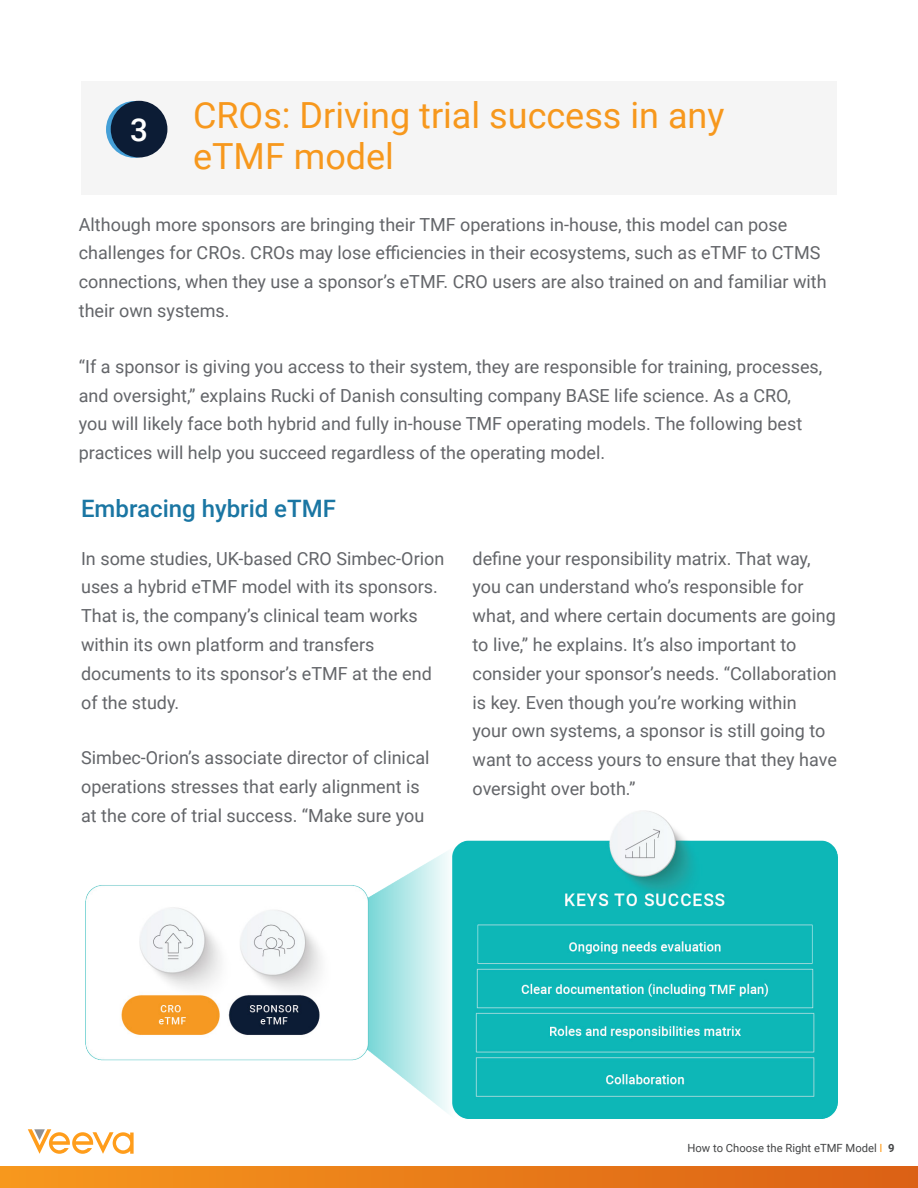
<style>
.page{position:relative;width:918px;height:1188px;background:#fff}
.page>*{position:absolute;margin:0;border:0;box-sizing:border-box;transform-origin:0 0}
.Paragraph_Style_1{font:36px/41.4px "Roboto";color:#f7981d}
.t1{font:500 31.5px "Roboto";color:#fff}
.Paragraph_Style_1-2{font:500 24px "Roboto";color:#1a76a3}
.Paragraph_Style_1-3{font:18px/28.8px "Roboto";color:#636569}
.t2{font:11.25px "Roboto";color:#434445}
.s1{color:#ff9d1b}
.s2{font-weight:700}
</style>
<div class="page">
<svg style="left:28px;top:1129px;width:106px;height:25px"></svg>
<div style="left:0;top:1167px;width:918px;height:21px;background:linear-gradient(to right,#f7981d,#db6015)"></div>
<div style="left:81px;top:81px;width:756px;height:113px;background:#f5f5f5"></div>
<img style="left:85px;top:810px;width:753px;height:309px">
<svg style="left:106px;top:101px;width:57px;height:57px"></svg>
<div style="left:111px;top:101px;width:56px;height:56px;background:#0c1c35;border-radius:50%"></div>
<p class="t1" style="left:130px;top:108px;width:19px">3</p>
<p class="Paragraph_Style_1" style="left:193px;top:93px;width:533px">CROs: Driving trial success in any eTMF model</p>
<p class="Paragraph_Style_1-3" style="left:79px;top:209px;width:749px">Although more sponsors are bringing their TMF operations in-house, this model can pose challenges for CROs. CROs may lose efficiencies in their ecosystems, such as eTMF to CTMS connections, when they use a sponsor’s eTMF. CRO users are also trained on and familiar with their own systems.</p>
<p class="Paragraph_Style_1-3" style="left:79px;top:351px;width:745px">“If a sponsor is giving you access to their system, they are responsible for training, processes, and oversight,” explains Rucki of Danish consulting company BASE life science. As a CRO, you will likely face both hybrid and fully in-house TMF operating models. The following best practices will help you succeed regardless of the operating model.</p>
<p class="Paragraph_Style_1-2" style="left:81px;top:492px;width:256px">Embracing hybrid eTMF</p>
<p class="Paragraph_Style_1-3" style="left:81px;top:543px;width:365px">In some studies, UK-based CRO Simbec-Orion uses a hybrid eTMF model with its sponsors.<br>That is, the company’s clinical team works within its own platform and transfers documents to its sponsor’s eTMF at the end of the study.</p>
<p class="Paragraph_Style_1-3" style="left:81px;top:743px;width:350px">Simbec-Orion’s associate director of clinical operations stresses that early alignment is at the core of trial success. “Make sure you</p>
<p class="Paragraph_Style_1-3" style="left:473px;top:543px;width:366px">define your responsibility matrix. That way, you can understand who’s responsible for what, and where certain documents are going to live,” he explains. It’s also important to consider your sponsor’s needs. “Collaboration is key. Even though you’re working within<br>your own systems, a sponsor is still going to want to access yours to ensure that they have oversight over both.”</p>
<p class="t2" style="left:688px;top:1140px;width:209px">How to Choose the Right eTMF Model <span class="s1">I</span> <span class="s2">9</span></p>
</div>
